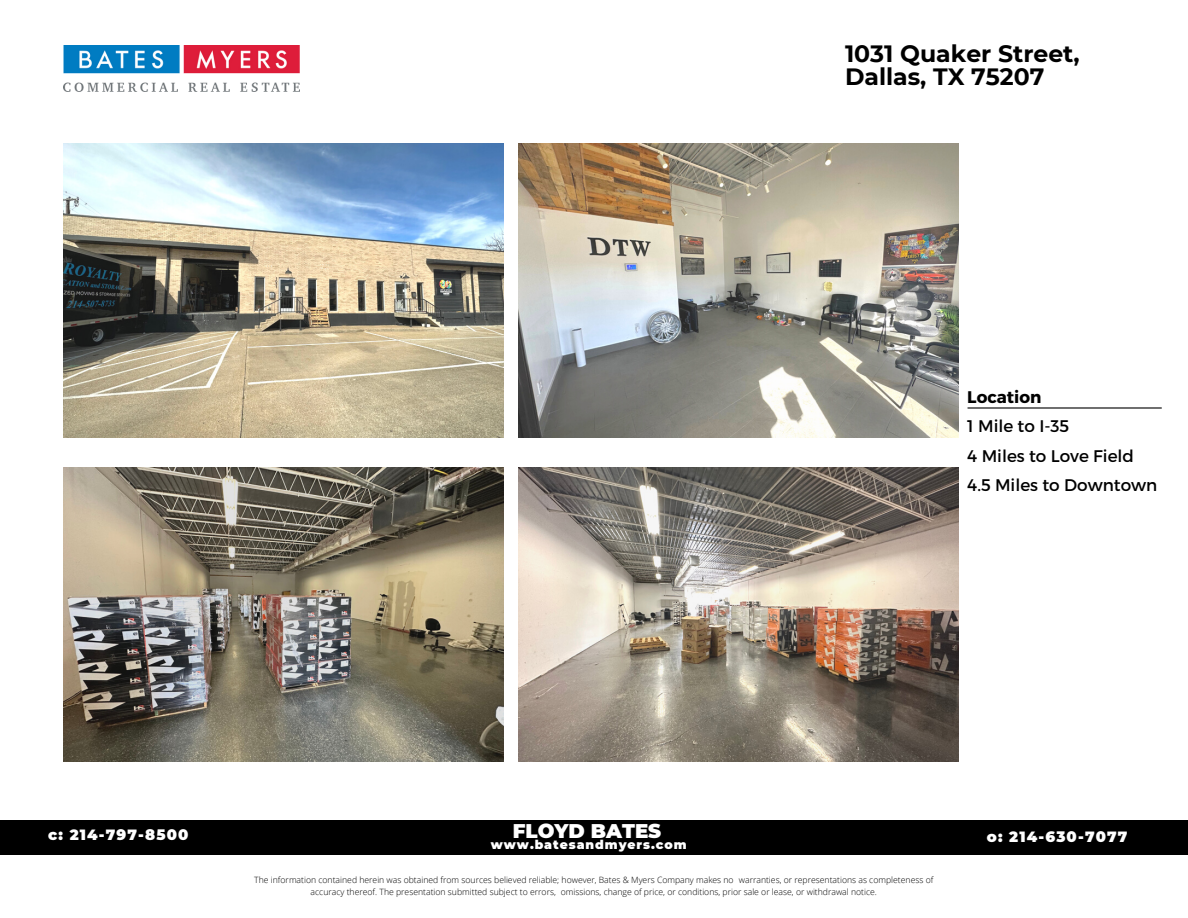
<style>
.page{position:relative;width:1188px;height:918px;background:#fff}
.page>*{position:absolute;margin:0;border:0;box-sizing:border-box;transform-origin:0 0}
.t1{font:700 23.55px/23.2px "Montserrat";color:#000}
.t2{font:900 19.8px "Montserrat";color:#fff}
.t3{font:16.8px/29.2px "Montserrat";color:#000}
.t4{font:700 16.8px "Montserrat";color:#000}
.t5{font:900 14.85px "Montserrat";letter-spacing:.075em;color:#fff}
.t6{font:900 12.3px "Montserrat";letter-spacing:.075em;color:#fff}
.t7{font:300 8.7px/11.6px "Open Sans";color:#000;text-align:center}
</style>
<div class="page">
<div style="left:0;top:820px;width:1188px;height:35px;background:#000"></div>
<img style="left:518px;top:143px;width:440px;height:294px">
<img style="left:64px;top:45px;width:236px;height:46px">
<img style="left:64px;top:143px;width:439px;height:294px">
<img style="left:518px;top:467px;width:440px;height:294px">
<img style="left:64px;top:467px;width:439px;height:294px">
<hr style="left:968px;top:407px;width:193px;height:2px;background:#000">
<h1 class="t1" style="left:845px;top:42px;width:236px">1031 Quaker Street,<br>Dallas, TX 75207</h1>
<h3 class="t4" style="left:967px;top:386px;width:76px">Location</h3>
<h3 class="t3" style="left:967px;top:411px;width:192px">1 Mile to I-35<br>4 Miles to Love Field<br>4.5 Miles to Downtown</h3>
<h3 class="t5" style="left:48px;top:826px;width:142px">c: 214-797-8500</h3>
<h2 class="t2" style="left:513px;top:818px;width:150px">FLOYD BATES</h2>
<h3 class="t5" style="left:987px;top:827px;width:142px">o: 214-630-7077</h3>
<h3 class="t6" style="left:491px;top:837px;width:197px">www.batesandmyers.com</h3>
<p class="t7" style="left:254px;top:874px;width:681px">The information contained herein was obtained from sources believed reliable; however, Bates &amp; Myers Company makes no warranties, or representations as completeness of accuracy thereof. The presentation submitted subject to errors, omissions, change of price, or conditions, prior sale or lease, or withdrawal notice.</p>
</div>
